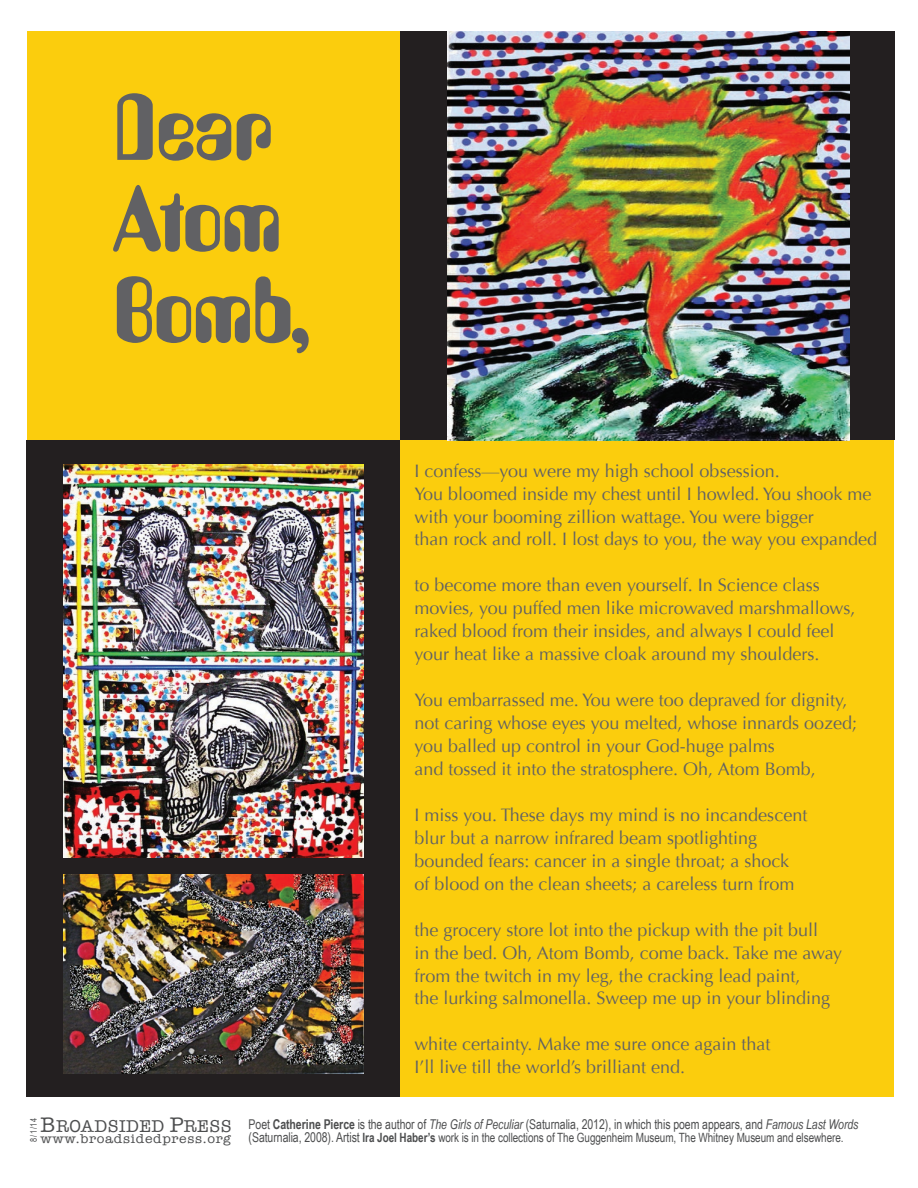
<style>
.page{position:relative;width:918px;height:1188px;background:#fff}
.page>*{position:absolute;margin:0;border:0;box-sizing:border-box;transform-origin:0 0}
.t1{font:91.2px/91.2px "Amelia LL";color:#616164}
.t2{font:18px/23px "Optima";color:#616164}
.t3{font:17.7px "American Typewriter";letter-spacing:.025em;color:#4d4e4f}
.t4{font:13.5px "Arial Narrow";letter-spacing:-.005em;color:#4d4e4f;scale:.95 1}
.t5{font:13.05px "American Typewriter";letter-spacing:.05em;color:#4d4e4f;scale:1.08 1}
.t6{font:12.75px "Arial Narrow";letter-spacing:-.005em;color:#4d4e4f;scale:.95 1}
.t7{font:9px "Arial Narrow";color:#4d4e4f}
.s1{font-size:21.75px}
.s2{font-weight:700}
.s3{font-style:italic}
.s4{font-size:13.5px}
</style>
<div class="page">
<div style="left:27px;top:32px;width:867px;height:1065px;background:#fbcd0d"></div>
<div style="left:400px;top:32px;width:495px;height:408px;background:#231f20"></div>
<img style="left:448px;top:32px;width:401px;height:408px">
<div style="left:26px;top:440px;width:374px;height:657px;background:#231f20"></div>
<img style="left:63px;top:464px;width:300px;height:393px">
<img style="left:63px;top:875px;width:300px;height:198px">
<h1 class="t1" style="left:114px;top:82px;width:201px">Dear<br>Atom<br>Bomb,</h1>
<p class="t2" style="left:414px;top:459px;width:464px">I confess—you were my high school obsession.<br>You bloomed inside my chest until I howled. You shook me with your booming zillion wattage. You were bigger<br>than rock and roll. I lost days to you, the way you expanded</p>
<p class="t2" style="left:414px;top:574px;width:443px">to become more than even yourself. In Science class movies, you puffed men like microwaved marshmallows, raked blood from their insides, and always I could feel your heat like a massive cloak around my shoulders.</p>
<p class="t2" style="left:414px;top:689px;width:444px">You embarrassed me. You were too depraved for dignity, not caring whose eyes you melted, whose innards oozed; you balled up control in your God-huge palms<br>and tossed it into the stratosphere. Oh, Atom Bomb,</p>
<p class="t2" style="left:414px;top:804px;width:394px">I miss you. These days my mind is no incandescent blur but a narrow infrared beam spotlighting bounded fears: cancer in a single throat; a shock of blood on the clean sheets; a careless turn from</p>
<p class="t2" style="left:414px;top:918px;width:429px">the grocery store lot into the pickup with the pit bull<br>in the bed. Oh, Atom Bomb, come back. Take me away from the twitch in my leg, the cracking lead paint,<br>the lurking salmonella. Sweep me up in your blinding</p>
<p class="t2" style="left:414px;top:1033px;width:358px">white certainty. Make me sure once again that<br>I’ll live till the world’s brilliant end.</p>
<p class="t3" style="left:41px;top:1112px;width:193px"><span class="s1">B</span>ROADSIDED <span class="s1">P</span>RESS</p>
<p class="t7" style="left:27px;top:1142px;width:25px;rotate:-90deg">8/1/14</p>
<p class="t5" style="left:41px;top:1129px;width:178px">www.broadsidedpress.org</p>
<p class="t4" style="left:249px;top:1114px;width:644px">Poet <span class="s2">Catherine Pierce</span> is the author of <span class="s3">The Girls of Peculiar</span> (Saturnalia, 2012), in which this poem appears, and <span class="s3">Famous Last Words</span></p>
<p class="t6" style="left:249px;top:1128px;width:628px"><span class="s4">(Saturnalia, 2008). Artist</span> <span class="s2">Ira Joel Haber’s</span> work is in the collections of The Guggenheim Museum, The Whitney Museum and elsewhere.</p>
</div>
